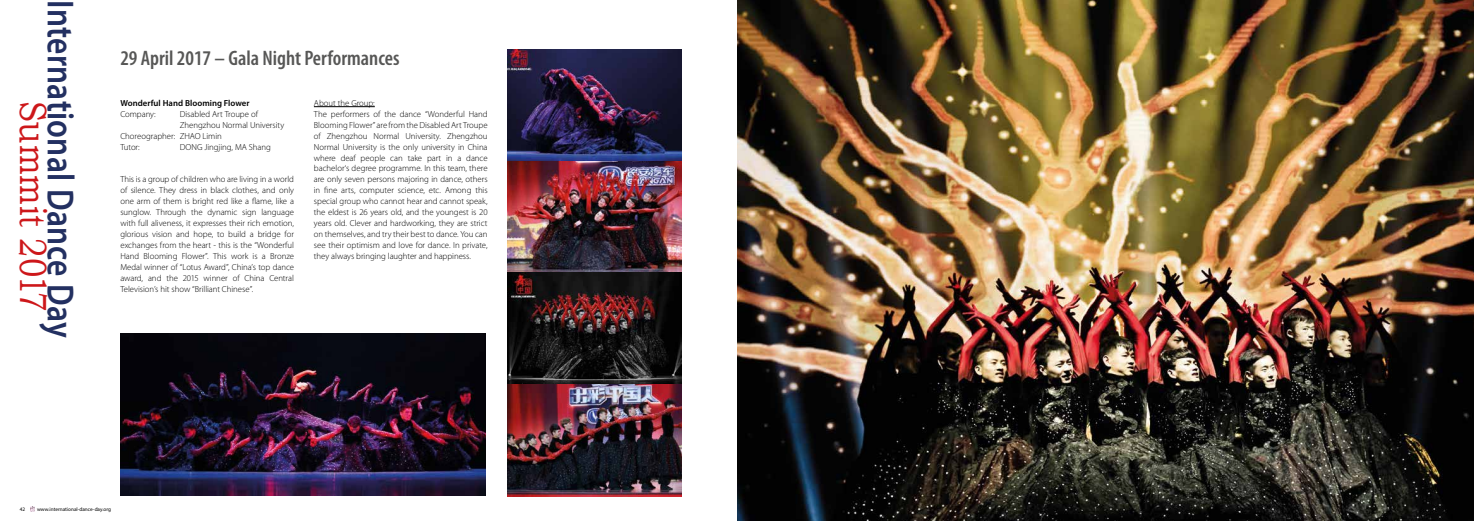
<style>
.page{position:relative;width:1474px;height:521px;background:#fff}
.page>*{position:absolute;margin:0;border:0;box-sizing:border-box;transform-origin:0 0}
.t1{font:600 37.8px "Myriad Pro";letter-spacing:.01em;color:#233061;scale:.83 1}
.t2{font:37.8px "Bookman Old Style";letter-spacing:.02em;color:#cd171a;scale:.83 1}
.t3{font:600 condensed 21px "Myriad Pro";color:#575756}
.t4{font:300 8.75px/10.9px "Myriad Pro";letter-spacing:-.005em;color:#000}
.t5{font:600 8.75px "Myriad Pro";letter-spacing:.005em;color:#000}
.t6{font:5.25px "Myriad Pro";color:#000}
</style>
<div class="page">
<svg style="left:31px;top:507px;width:4px;height:4px"></svg>
<hr style="left:314px;top:106px;width:61px;height:1px;background:#000">
<img style="left:507px;top:50px;width:174px;height:446px">
<img style="left:737px;top:0;width:736px;height:521px">
<img style="left:120px;top:333px;width:365px;height:163px">
<h1 class="t1" style="left:84px;top:0;width:408px;rotate:90deg">International Dance Day</h1>
<h1 class="t2" style="left:58px;top:101px;width:255px;rotate:90deg">Summit 2017</h1>
<h2 class="t3" style="left:120px;top:45px;width:281px">29 April 2017 – Gala Night Performances</h2>
<p class="t4" style="left:314px;top:97px;width:175px">About the Group:<br>The performers of the dance “Wonderful Hand Blooming Flower” are from the Disabled Art Troupe of Zhengzhou Normal University. Zhengzhou Normal University is the only university in China where deaf people can take part in a dance bachelor‘s degree programme. In this team, there are only seven persons majoring in dance, others in fine arts, computer science, etc. Among this special group who cannot hear and cannot speak, the eldest is 26 years old, and the youngest is 20 years old. Clever and hardworking, they are strict on themselves, and try their best to dance. You can see their optimism and love for dance. In private, they always bringing laughter and happiness.</p>
<p class="t5" style="left:120px;top:97px;width:131px">Wonderful Hand Blooming Flower</p>
<p class="t4" style="left:120px;top:108px;width:37px">Company:</p>
<p class="t4" style="left:180px;top:108px;width:80px">Disabled Art Troupe of</p>
<p class="t4" style="left:180px;top:119px;width:106px">Zhengzhou Normal University</p>
<p class="t4" style="left:120px;top:130px;width:103px">Choreographer: ZHAO Limin</p>
<p class="t4" style="left:120px;top:141px;width:21px">Tutor:</p>
<p class="t4" style="left:180px;top:141px;width:92px">DONG Jingjing, MA Shang</p>
<p class="t4" style="left:120px;top:174px;width:175px;text-align:justify">This is a group of children who are living in a world of silence. They dress in black clothes, and only one arm of them is bright red like a flame, like a sunglow. Through the dynamic sign language with full aliveness, it expresses their rich emotion, glorious vision and hope, to build a bridge for exchanges from the heart - this is the “Wonderful Hand Blooming Flower”. This work is a Bronze Medal winner of “Lotus Award”, China’s top dance award, and the 2015 winner of China Central Television’s hit show “Brilliant Chinese”.</p>
<p class="t6" style="left:20px;top:506px;width:7px">42</p>
<p class="t6" style="left:37px;top:506px;width:75px">www.international-dance-day.org</p>
</div>
